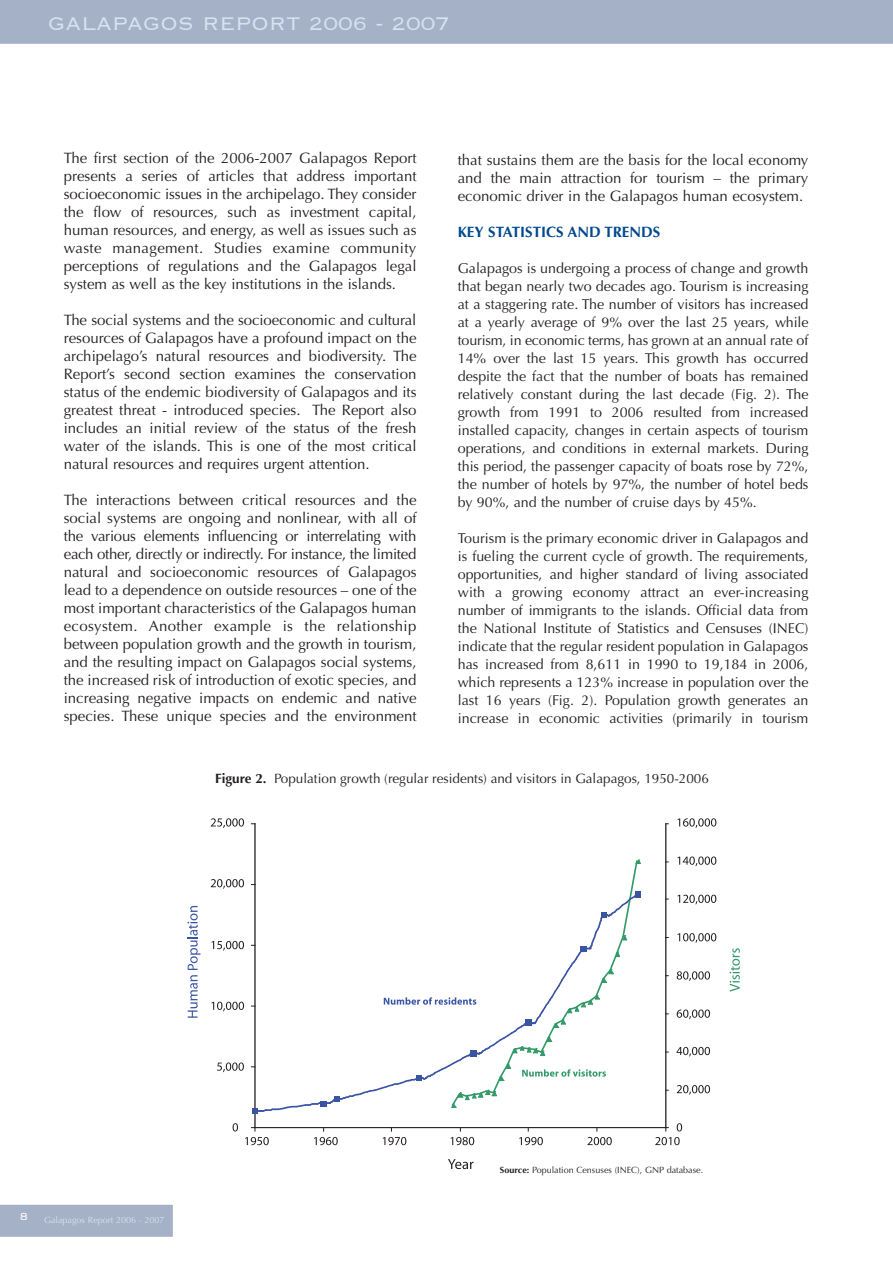
<style>
.page{position:relative;width:893px;height:1263px;background:#fff}
.page>*{position:absolute;margin:0;border:0;box-sizing:border-box;transform-origin:0 0}
.t1{font:300 24px "Copperplate";color:#d6e2f2}
.t2{font:15px/18px "Optima";color:#231f20;text-align:justify}
.t3{font:700 15px "Optima";color:#01498e}
.t4{font:14.25px/18px "Optima";color:#231f20;text-align:justify}
.t5{font:13.5px "Optima";color:#231f20}
.t6{font:9px "Optima";color:#231f20}
.t7{font:9px "Optima";color:#d6e2f2}
.s1{font-weight:700}
</style>
<div class="page">
<div style="left:0;top:1204px;width:173px;height:33px;background:#a4b1c6"></div>
<div style="left:0;top:0;width:893px;height:44px;background:#a4b1c6"></div>
<hr style="left:255px;top:824px;width:1px;height:303px;background:#231f20">
<hr style="left:255px;top:1127px;width:411px;height:1px;background:#231f20">
<svg style="left:251px;top:1127px;width:5px;height:4px"></svg>
<hr style="left:665px;top:824px;width:1px;height:303px;background:#231f20">
<svg style="left:233px;top:1123px;width:5px;height:8px"></svg>
<svg style="left:217px;top:1062px;width:27px;height:10px"></svg>
<svg style="left:211px;top:1002px;width:33px;height:9px"></svg>
<svg style="left:211px;top:941px;width:33px;height:9px"></svg>
<svg style="left:211px;top:879px;width:33px;height:10px"></svg>
<svg style="left:211px;top:818px;width:33px;height:10px"></svg>
<svg style="left:245px;top:1137px;width:24px;height:8px"></svg>
<svg style="left:314px;top:1137px;width:24px;height:8px"></svg>
<svg style="left:383px;top:1137px;width:23px;height:8px"></svg>
<svg style="left:451px;top:1137px;width:23px;height:8px"></svg>
<svg style="left:519px;top:1137px;width:24px;height:8px"></svg>
<svg style="left:587px;top:1137px;width:25px;height:8px"></svg>
<svg style="left:655px;top:1137px;width:25px;height:8px"></svg>
<svg style="left:448px;top:1159px;width:26px;height:10px"></svg>
<svg style="left:187px;top:906px;width:13px;height:112px"></svg>
<svg style="left:677px;top:1123px;width:5px;height:8px"></svg>
<svg style="left:677px;top:1085px;width:33px;height:10px"></svg>
<svg style="left:676px;top:1047px;width:34px;height:9px"></svg>
<svg style="left:677px;top:1009px;width:33px;height:10px"></svg>
<svg style="left:677px;top:971px;width:33px;height:10px"></svg>
<svg style="left:677px;top:933px;width:39px;height:10px"></svg>
<svg style="left:677px;top:895px;width:39px;height:9px"></svg>
<svg style="left:677px;top:856px;width:39px;height:10px"></svg>
<svg style="left:677px;top:818px;width:39px;height:10px"></svg>
<svg style="left:730px;top:948px;width:10px;height:44px"></svg>
<svg style="left:251px;top:859px;width:390px;height:255px"></svg>
<h1 class="t1" style="left:48px;top:8px;width:404px">GALAPAGOS REPORT 2006 - 2007</h1>
<p class="t2" style="left:64px;top:149px;width:354px">The first section of the 2006-2007 Galapagos Report presents a series of articles that address important socioeconomic issues in the archipelago. They consider the flow of resources, such as investment capital, human resources, and energy, as well as issues such as waste management. Studies examine community perceptions of regulations and the Galapagos legal system as well as the key institutions in the islands.</p>
<p class="t2" style="left:64px;top:311px;width:354px">The social systems and the socioeconomic and cultural resources of Galapagos have a profound impact on the archipelago’s natural resources and biodiversity. The Report’s second section examines the conservation status of the endemic biodiversity of Galapagos and its greatest threat - introduced species. The Report also includes an initial review of the status of the fresh water of the islands. This is one of the most critical natural resources and requires urgent attention.</p>
<p class="t2" style="left:64px;top:491px;width:354px">The interactions between critical resources and the social systems are ongoing and nonlinear, with all of the various elements influencing or interrelating with each other, directly or indirectly. For instance, the limited natural and socioeconomic resources of Galapagos lead to a dependence on outside resources – one of the most important characteristics of the Galapagos human ecosystem. Another example is the relationship between population growth and the growth in tourism, and the resulting impact on Galapagos social systems, the increased risk of introduction of exotic species, and increasing negative impacts on endemic and native species. These unique species and the environment</p>
<p class="t2" style="left:458px;top:151px;width:352px">that sustains them are the basis for the local economy and the main attraction for tourism – the primary economic driver in the Galapagos human ecosystem.</p>
<p class="t3" style="left:458px;top:223px;width:204px">KEY STATISTICS AND TRENDS</p>
<p class="t4" style="left:458px;top:259px;width:352px">Galapagos is undergoing a process of change and growth that began nearly two decades ago. Tourism is increasing at a staggering rate. The number of visitors has increased at a yearly average of 9% over the last 25 years, while tourism, in economic terms, has grown at an annual rate of 14% over the last 15 years. This growth has occurred despite the fact that the number of boats has remained relatively constant during the last decade (Fig. 2). The growth from 1991 to 2006 resulted from increased installed capacity, changes in certain aspects of tourism operations, and conditions in external markets. During this period, the passenger capacity of boats rose by 72%, the number of hotels by 97%, the number of hotel beds by 90%, and the number of cruise days by 45%.</p>
<p class="t4" style="left:458px;top:529px;width:352px">Tourism is the primary economic driver in Galapagos and is fueling the current cycle of growth. The requirements, opportunities, and higher standard of living associated with a growing economy attract an ever-increasing number of immigrants to the islands. Official data from the National Institute of Statistics and Censuses (INEC) indicate that the regular resident population in Galapagos has increased from 8,611 in 1990 to 19,184 in 2006, which represents a 123% increase in population over the last 16 years (Fig. 2). Population growth generates an increase in economic activities (primarily in tourism</p>
<p class="t5" style="left:215px;top:771px;width:495px"><span class="s1">Figure 2.</span> Population growth (regular residents) and visitors in Galapagos, 1950-2006</p>
<p class="t7" style="left:20px;top:1215px;width:146px"><sup>8</sup> Galapagos Report 2006 - 2007</p>
<p class="t6" style="left:500px;top:1165px;width:205px"><span class="s1">Source:</span> Population Censuses (INEC), GNP database.</p>
</div>
